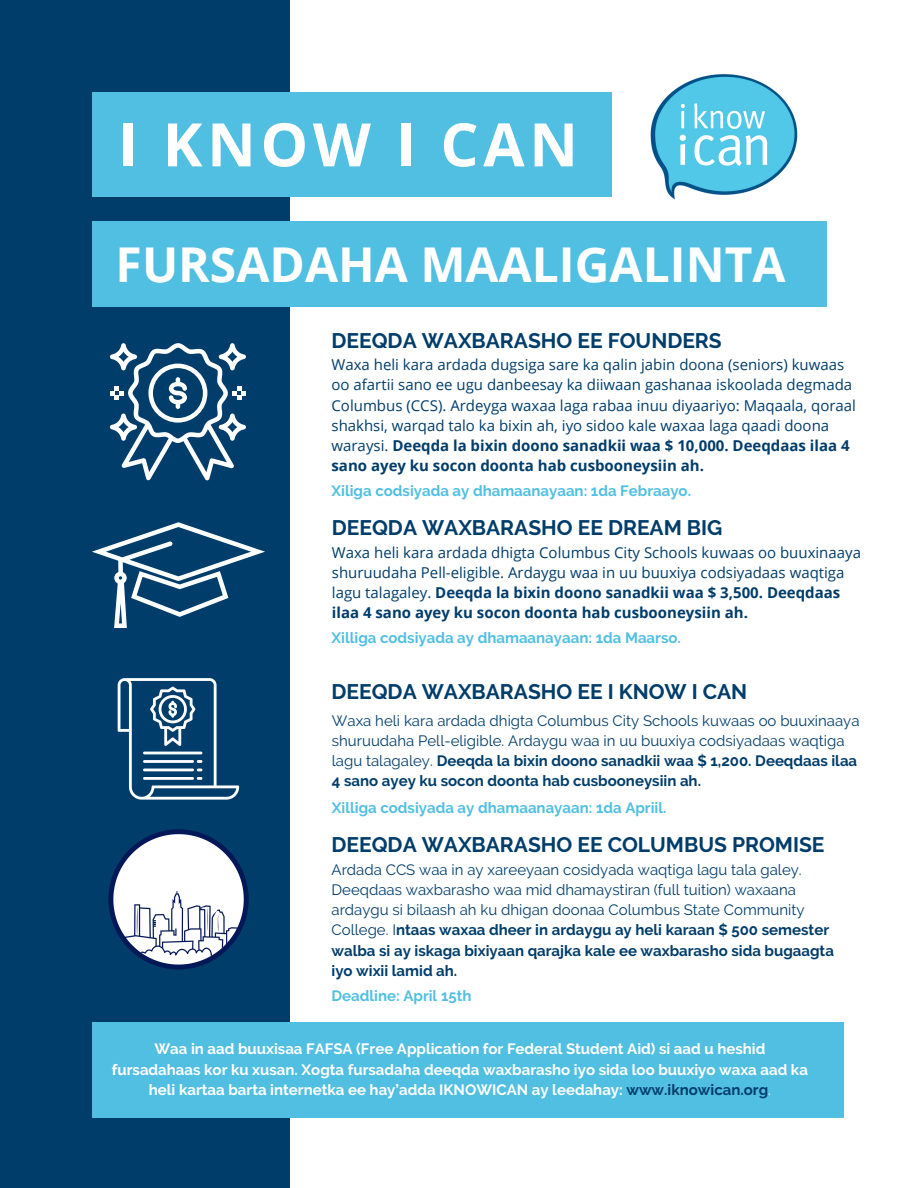
<style>
.page{position:relative;width:918px;height:1188px;background:#fff}
.page>*{position:absolute;margin:0;border:0;box-sizing:border-box;transform-origin:0 0}
.t1{font:700 60px "Open Sans";letter-spacing:.08em;color:#fff}
.t2{font:700 48px "Open Sans";color:#fff}
.t3{font:700 21px "Raleway";color:#003d6b}
.t4{font:15px/20.2px "Open Sans";color:#003d6b}
.t5{font:15px/20.2px "Raleway";color:#003d6b}
.t6{font:700 15px/20.2px "Raleway";color:#fff;text-align:center}
.t7{font:700 15px "Raleway";color:#51bfe2}
.s1{font-weight:700}
.s2{color:#003d6b}
.s3{font-weight:400}
</style>
<div class="page">
<div style="left:0;top:0;width:290px;height:1188px;background:#003d6b"></div>
<img style="left:650px;top:74px;width:148px;height:126px">
<div style="left:92px;top:92px;width:520px;height:104px;background:#51bfe2"></div>
<div style="left:92px;top:221px;width:734px;height:85px;background:#51bfe2"></div>
<svg style="left:110px;top:343px;width:136px;height:137px"></svg>
<svg style="left:92px;top:522px;width:173px;height:106px"></svg>
<svg style="left:118px;top:678px;width:121px;height:122px"></svg>
<div style="left:92px;top:1022px;width:751px;height:96px;background:#51bfe2"></div>
<img style="left:108px;top:829px;width:141px;height:141px">
<p class="t1" style="left:118px;top:102px;width:461px">I KNOW I CAN</p>
<p class="t2" style="left:116px;top:231px;width:671px">FURSADAHA MAALIGALINTA</p>
<p class="t3" style="left:332px;top:328px;width:392px">DEEQDA WAXBARASHO EE FOUNDERS</p>
<p class="t4" style="left:332px;top:354px;width:526px">Waxa heli kara ardada dugsiga sare ka qalin jabin doona (seniors) kuwaas oo afartii sano ee ugu danbeesay ka diiwaan gashanaa iskoolada degmada Columbus (CCS). Ardeyga waxaa laga rabaa inuu diyaariyo: Maqaala, qoraal shakhsi, warqad talo ka bixin ah, iyo sidoo kale waxaa laga qaadi doona waraysi. <span class="s1">Deeqda la bixin doono sanadkii waa $ 10,000. Deeqdaas ilaa 4 sano ayey ku socon doonta hab cusbooneysiin ah.</span></p>
<p class="t7" style="left:332px;top:482px;width:361px">Xiliga codsiyada ay dhamaanayaan: 1da Febraayo.</p>
<p class="t3" style="left:332px;top:516px;width:392px">DEEQDA WAXBARASHO EE DREAM BIG</p>
<p class="t4" style="left:332px;top:542px;width:531px">Waxa heli kara ardada dhigta Columbus City Schools kuwaas oo buuxinaaya shuruudaha Pell-eligible. Ardaygu waa in uu buuxiya codsiyadaas waqtiga lagu talagaley. <span class="s1">Deeqda la bixin doono sanadkii waa $ 3,500. Deeqdaas ilaa 4 sano ayey ku socon doonta hab cusbooneysiin ah.</span></p>
<p class="t7" style="left:332px;top:628px;width:351px">Xilliga codsiyada ay dhamaanayaan: 1da Maarso.</p>
<p class="t3" style="left:332px;top:679px;width:417px">DEEQDA WAXBARASHO EE I KNOW I CAN</p>
<p class="t5" style="left:332px;top:710px;width:529px">Waxa heli kara ardada dhigta Columbus City Schools kuwaas oo buuxinaaya shuruudaha Pell-eligible. Ardaygu waa in uu buuxiya codsiyadaas waqtiga lagu talagaley. <span class="s1">Deeqda la bixin doono sanadkii waa $ 1,200. Deeqdaas ilaa 4 sano ayey ku socon doonta hab cusbooneysiin ah.</span></p>
<p class="t7" style="left:332px;top:799px;width:336px">Xilliga codsiyada ay dhamaanayaan: 1da Apriil.</p>
<p class="t3" style="left:332px;top:833px;width:495px">DEEQDA WAXBARASHO EE COLUMBUS PROMISE</p>
<p class="t5" style="left:332px;top:859px;width:504px">Ardada CCS waa in ay xareeyaan cosidyada waqtiga lagu tala galey.<br>Deeqdaas waxbarasho waa mid dhamaystiran (full tuition) waxaana ardaygu si bilaash ah ku dhigan doonaa Columbus State Community College. I<span class="s1">ntaas waxaa dheer in ardaygu ay heli karaan $ 500 semester walba si ay iskaga bixiyaan qarajka kale ee waxbarasho sida bugaagta iyo wixii lamid ah.</span></p>
<p class="t7" style="left:332px;top:987px;width:142px">Deadline: April 15th</p>
<p class="t6" style="left:112px;top:1039px;width:698px">Waa in aad buuxisaa FAFSA (Free Application for Federal Student Aid) si aad u heshid fursadahaas kor ku xusan. Xogta fursadaha deeqda waxbarasho iyo sida loo buuxiyo waxa aad ka heli kartaa barta internetka ee hay’adda IKNOWICAN ay leedahay: <span class="s2">www.iknowican.org</span><span class="s3">.</span></p>
</div>
